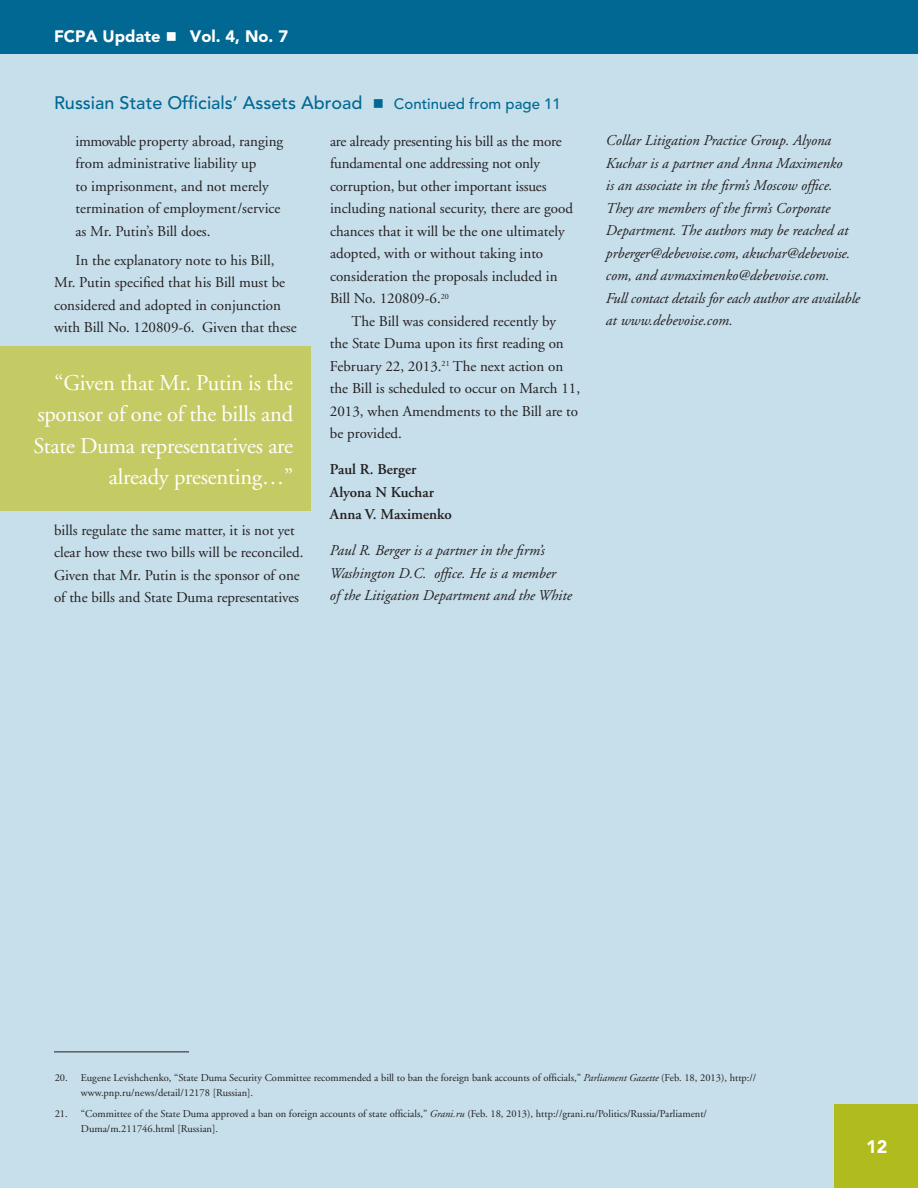
<style>
.page{position:relative;width:918px;height:1188px;background:#c7dfeb}
.page>*{position:absolute;margin:0;border:0;box-sizing:border-box;transform-origin:0 0}
.t1{font:22.5px/31.5px "Adobe Garamond";letter-spacing:-.01em;color:#fff;text-align:right}
.t2{font:500 18px "Avenir";color:#006893}
.t3{font:900 18px "Avenir";color:#fff}
.t4{font:900 16.5px "Avenir";color:#fff}
.t5{font:15px/22.5px "Adobe Garamond";color:#231f20}
.t6{font:italic 15px/22.5px "Adobe Garamond";color:#231f20}
.t7{font:600 15px/22.5px "Adobe Garamond";color:#231f20}
.t8{font:10.5px/15px "Adobe Garamond";color:#231f20}
.s1{font-size:15px}
.s2{font-style:italic}
</style>
<div class="page">
<div style="left:0;top:0;width:918px;height:54px;background:#006893"></div>
<hr style="left:54px;top:1052px;width:135px;height:1px;background:#231f20">
<div style="left:835px;top:1105px;width:83px;height:83px;background:#b0bb1d"></div>
<div style="left:0;top:346px;width:310px;height:165px;background:#c5cb64"></div>
<p class="t4" style="left:54px;top:26px;width:236px">FCPA Update ■ Vol. 4, No. 7</p>
<p class="t2" style="left:54px;top:93px;width:508px">Russian State Officials’ Assets Abroad ■ <span class="s1">Continued from page 11</span></p>
<p class="t5" style="left:76px;top:130px;width:209px">immovable property abroad, ranging from administrative liability up<br>to imprisonment, and not merely termination of employment/service as Mr. Putin’s Bill does.</p>
<p class="t5" style="left:54px;top:249px;width:244px;text-indent:22px">In the explanatory note to his Bill, Mr. Putin specified that his Bill must be considered and adopted in conjunction with Bill No. 120809-6. Given that these</p>
<p class="t5" style="left:330px;top:130px;width:244px">are already presenting his bill as the more fundamental one addressing not only corruption, but other important issues including national security, there are good chances that it will be the one ultimately adopted, with or without taking into consideration the proposals included in Bill No. 120809-6.<sup>20</sup></p>
<p class="t5" style="left:330px;top:310px;width:252px;text-indent:22px">The Bill was considered recently by<br>the State Duma upon its first reading on February 22, 2013.<sup>21</sup> The next action on the Bill is scheduled to occur on March 11, 2013, when Amendments to the Bill are to be provided.</p>
<p class="t7" style="left:330px;top:458px;width:123px">Paul R. Berger<br>Alyona N Kuchar<br>Anna V. Maximenko</p>
<p class="t6" style="left:330px;top:540px;width:243px">Paul R. Berger is a partner in the firm’s<br>Washington D.C. office. He is a member<br>of the Litigation Department and the White</p>
<h1 class="t1" style="left:34px;top:367px;width:261px">“Given that Mr. Putin is the sponsor of one of the bills and<br>State Duma representatives are already presenting…”</h1>
<p class="t5" style="left:54px;top:519px;width:251px">bills regulate the same matter, it is not yet clear how these two bills will be reconciled.<br>Given that Mr. Putin is the sponsor of one of the bills and State Duma representatives</p>
<p class="t6" style="left:606px;top:130px;width:256px">Collar Litigation Practice Group. Alyona Kuchar is a partner and Anna Maximenko<br>is an associate in the firm’s Moscow office.<br>They are members of the firm’s Corporate Department. The authors may be reached at prberger@debevoise.com, akuchar@debevoise. com, and avmaximenko@debevoise.com.<br>Full contact details for each author are available at www.debevoise.com.</p>
<p class="t8" style="left:81px;top:1071px;width:677px;text-indent:-26px">20. Eugene Levishchenko, “State Duma Security Committee recommended a bill to ban the foreign bank accounts of officials,” <span class="s2">Parliament Gazette</span> (Feb. 18, 2013), http:// www.pnp.ru/news/detail/12178 [Russian].</p>
<p class="t8" style="left:81px;top:1107px;width:628px;text-indent:-26px">21. “Committee of the State Duma approved a ban on foreign accounts of state officials,” <span class="s2">Grani.ru</span> (Feb. 18, 2013), http://grani.ru/Politics/Russia/Parliament/<br>Duma/m.211746.html [Russian].</p>
<p class="t3" style="left:866px;top:1136px;width:23px">12</p>
</div>
